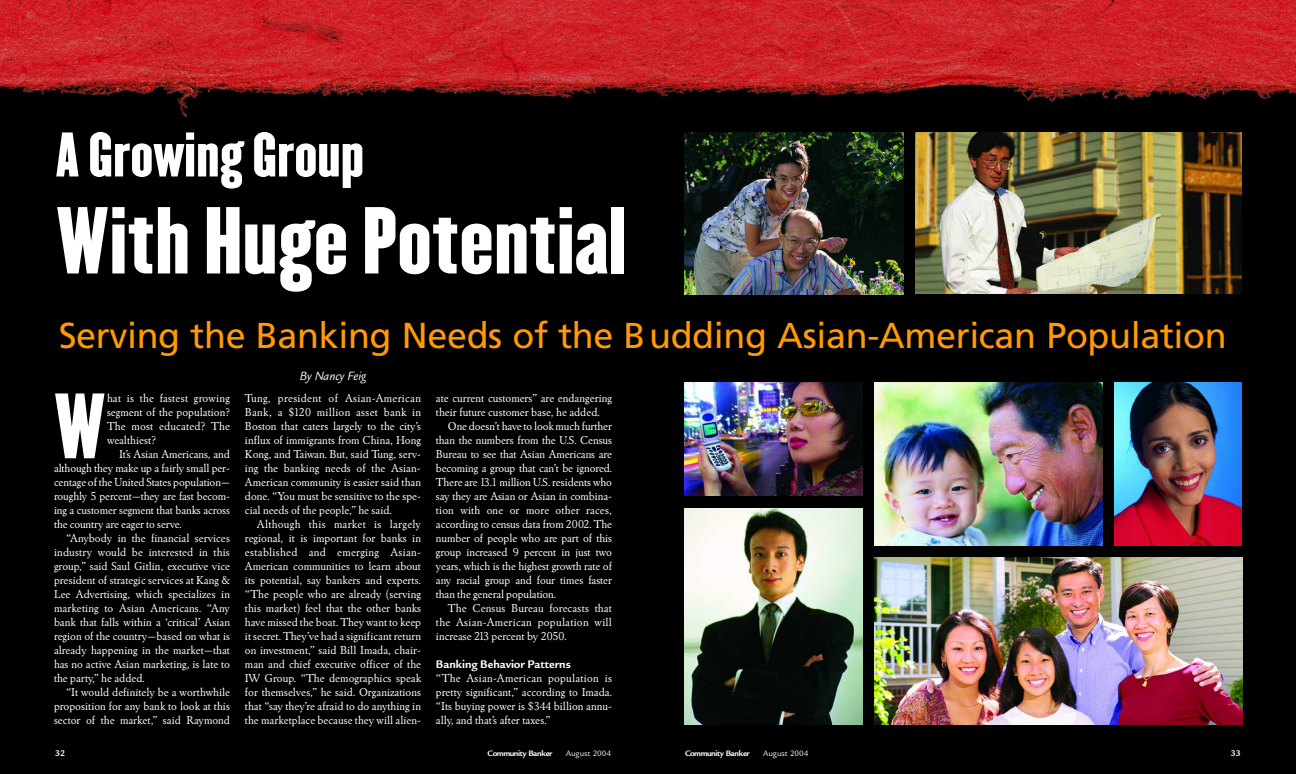
<style>
.page{position:relative;width:1296px;height:774px;background:#fff}
.page>*{position:absolute;margin:0;border:0;box-sizing:border-box;transform-origin:0 0}
.t1{font:83px "Champion HTF Lightweight";color:#fff}
.t2{font:81px "Champion HTF Lightweight";color:#fff}
.t3{font:55px "Champion HTF Lightweight";color:#fff}
.t4{font:36px "Frutiger";letter-spacing:-.01em;color:#ff9906}
.t5{font:italic 13px "Legacy San ITC";color:#fff}
.t6{font:12px/14px "Winchester New ITC";color:#fff;text-align:justify}
.t7{font:700 12px "Legacy San ITC";color:#fff}
.t8{font:700 9px "Legacy San ITC";color:#fff}
.t9{font:700 8.5px "Legacy San ITC";letter-spacing:-.055em;color:#fff}
.t10{font:8.5px "Legacy San ITC";color:#fff}
</style>
<div class="page">
<img style="left:0;top:0;width:1296px;height:774px">
<img style="left:875px;top:382px;width:228px;height:163px">
<img style="left:684px;top:508px;width:179px;height:217px">
<img style="left:1115px;top:382px;width:127px;height:163px">
<img style="left:916px;top:132px;width:326px;height:162px">
<img style="left:684px;top:132px;width:220px;height:163px">
<img style="left:684px;top:382px;width:179px;height:114px">
<img style="left:875px;top:557px;width:367px;height:168px">
<h3 class="t3" style="left:56px;top:125px;width:310px">A Growing Group</h3>
<h1 class="t1" style="left:56px;top:196px;width:572px">With Huge Potential</h1>
<h3 class="t4" style="left:59px;top:321px;width:1170px">Serving the Banking Needs of the Budding Asian-American Population</h3>
<h2 class="t2" style="left:54px;top:383px;width:54px">W</h2>
<p class="t5" style="left:300px;top:368px;width:68px">By Nancy Feig</p>
<p class="t6" style="left:107px;top:392px;width:125px">hat is the fastest growing segment of the population?<br>The most educated? The wealthiest?</p>
<p class="t6" style="left:54px;top:448px;width:178px;text-indent:65px">It’s Asian Americans, and although they make up a fairly small per&shy;centage of the United States population— roughly 5 percent—they are fast becom&shy;ing a customer segment that banks across the country are eager to serve.</p>
<p class="t6" style="left:54px;top:532px;width:178px;text-indent:12px">“Anybody in the financial services industry would be interested in this group,” said Saul Gitlin, executive vice president of strategic services at Kang &amp; Lee Advertising, which specializes in marketing to Asian Americans. “Any bank that falls within a ‘critical’ Asian region of the country—based on what is already happening in the market—that has no active Asian marketing, is late to the party,” he added.</p>
<p class="t6" style="left:54px;top:686px;width:178px;text-indent:12px">“It would definitely be a worthwhile proposition for any bank to look at this sector of the market,” said Raymond</p>
<p class="t6" style="left:245px;top:392px;width:178px">Tung, president of Asian-American Bank, a $120 million asset bank in Boston that caters largely to the city’s influx of immigrants from China, Hong Kong, and Taiwan. But, said Tung, serv&shy;ing the banking needs of the Asian-American community is easier said than done. “You must be sensitive to the spe&shy;cial needs of the people,” he said.</p>
<p class="t6" style="left:245px;top:518px;width:178px;text-indent:12px">Although this market is largely regional, it is important for banks in established and emerging Asian-American communities to learn about its potential, say bankers and experts. “The people who are already (serving this market) feel that the other banks have missed the boat. They want to keep it secret. They’ve had a significant return on investment,” said Bill Imada, chair&shy;man and chief executive officer of the IW Group. “The demographics speak for themselves,” he said. Organizations that “say they’re afraid to do anything in the marketplace because they will alien-</p>
<p class="t6" style="left:436px;top:392px;width:178px">ate current customers” are endangering their future customer base, he added.</p>
<p class="t6" style="left:436px;top:420px;width:178px;text-indent:12px">One doesn’t have to look much further than the numbers from the U.S. Census Bureau to see that Asian Americans are becoming a group that can’t be ignored.<br>There are 13.1 million U.S. residents who say they are Asian or Asian in combina&shy;tion with one or more other races, according to census data from 2002. The number of people who are part of this group increased 9 percent in just two years, which is the highest growth rate of any racial group and four times faster than the general population.</p>
<p class="t6" style="left:436px;top:602px;width:178px;text-indent:12px">The Census Bureau forecasts that the Asian-American population will increase 213 percent by 2050.</p>
<p class="t7" style="left:436px;top:657px;width:136px">Banking Behavior Patterns</p>
<p class="t6" style="left:436px;top:672px;width:178px">“The Asian-American population is pretty significant,” according to Imada. “Its buying power is $344 billion annu&shy;ally, and that’s after taxes.”</p>
<p class="t8" style="left:55px;top:747px;width:12px">32</p>
<p class="t9" style="left:488px;top:748px;width:66px">Community Banker</p>
<p class="t10" style="left:566px;top:748px;width:47px">August 2004</p>
<p class="t9" style="left:685px;top:748px;width:66px">Community Banker</p>
<p class="t10" style="left:763px;top:748px;width:47px">August 2004</p>
<p class="t8" style="left:1231px;top:747px;width:12px">33</p>
</div>
